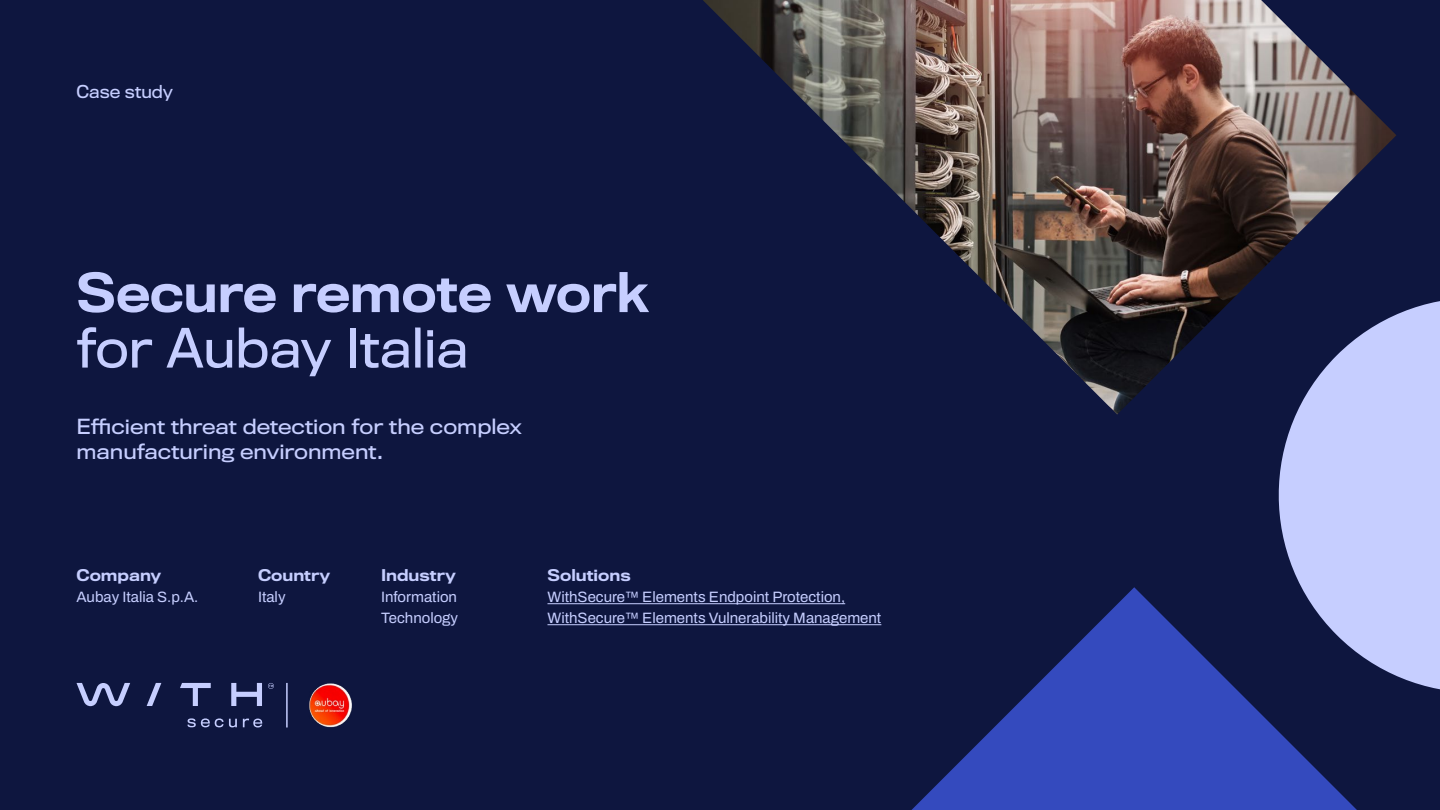
<style>
.page{position:relative;width:1440px;height:810px;background:#0e163f}
.page>*{position:absolute;margin:0;border:0;box-sizing:border-box;transform-origin:0 0}
.t1{font:500 50.25px "Titling Gothic FB Normal";color:#c6ceff}
.t2{font:50.25px "Titling Gothic FB Normal";color:#c6ceff}
.t3{font:19.35px/25.1px "Titling Gothic FB Normal";color:#c6ceff;scale:1.09 1}
.t4{font:16.5px "Titling Gothic FB Normal";color:#c6ceff}
.t5{font:15px/21px "Archivo";color:#c6ceff}
.t6{font:500 15px "Titling Gothic FB Normal";color:#c6ceff;scale:1.07 1}
</style>
<div class="page">
<img style="left:703px;top:0;width:693px;height:415px">
<svg style="left:911px;top:587px;width:446px;height:223px;fill:#344abe"></svg>
<svg style="left:1259px;top:278px;width:181px;height:434px;fill:#c6ceff"></svg>
<hr style="left:547px;top:603px;width:298px;height:1px;background:#c6ceff">
<hr style="left:547px;top:624px;width:334px;height:1px;background:#c6ceff">
<svg style="left:77px;top:683px;width:53px;height:23px"></svg>
<svg style="left:147px;top:683px;width:14px;height:23px"></svg>
<svg style="left:180px;top:683px;width:31px;height:23px"></svg>
<svg style="left:231px;top:683px;width:31px;height:23px"></svg>
<svg style="left:268px;top:683px;width:6px;height:6px"></svg>
<svg style="left:188px;top:718px;width:49px;height:9px"></svg>
<svg style="left:243px;top:719px;width:19px;height:9px"></svg>
<hr style="left:286px;top:683px;width:2px;height:45px;background:#c6ceff">
<img style="left:309px;top:683px;width:43px;height:44px">
<p class="t4" style="left:76px;top:82px;width:98px">Case study</p>
<h1 class="t1" style="left:76px;top:264px;width:574px">Secure remote work</h1>
<h1 class="t2" style="left:76px;top:319px;width:393px">for Aubay Italia</h1>
<p class="t3" style="left:76px;top:414px;width:410px">Efficient threat detection for the complex manufacturing environment.</p>
<p class="t6" style="left:76px;top:566px;width:81px">Company</p>
<p class="t5" style="left:76px;top:586px;width:123px">Aubay Italia S.p.A.</p>
<p class="t6" style="left:258px;top:566px;width:69px">Country</p>
<p class="t5" style="left:258px;top:586px;width:29px">Italy</p>
<p class="t6" style="left:381px;top:566px;width:71px">Industry</p>
<p class="t5" style="left:381px;top:586px;width:79px">Information<br>Technology</p>
<p class="t6" style="left:547px;top:566px;width:79px">Solutions</p>
<p class="t5" style="left:547px;top:586px;width:335px">WithSecure™ Elements Endpoint Protection,<br>WithSecure™ Elements Vulnerability Management</p>
</div>
